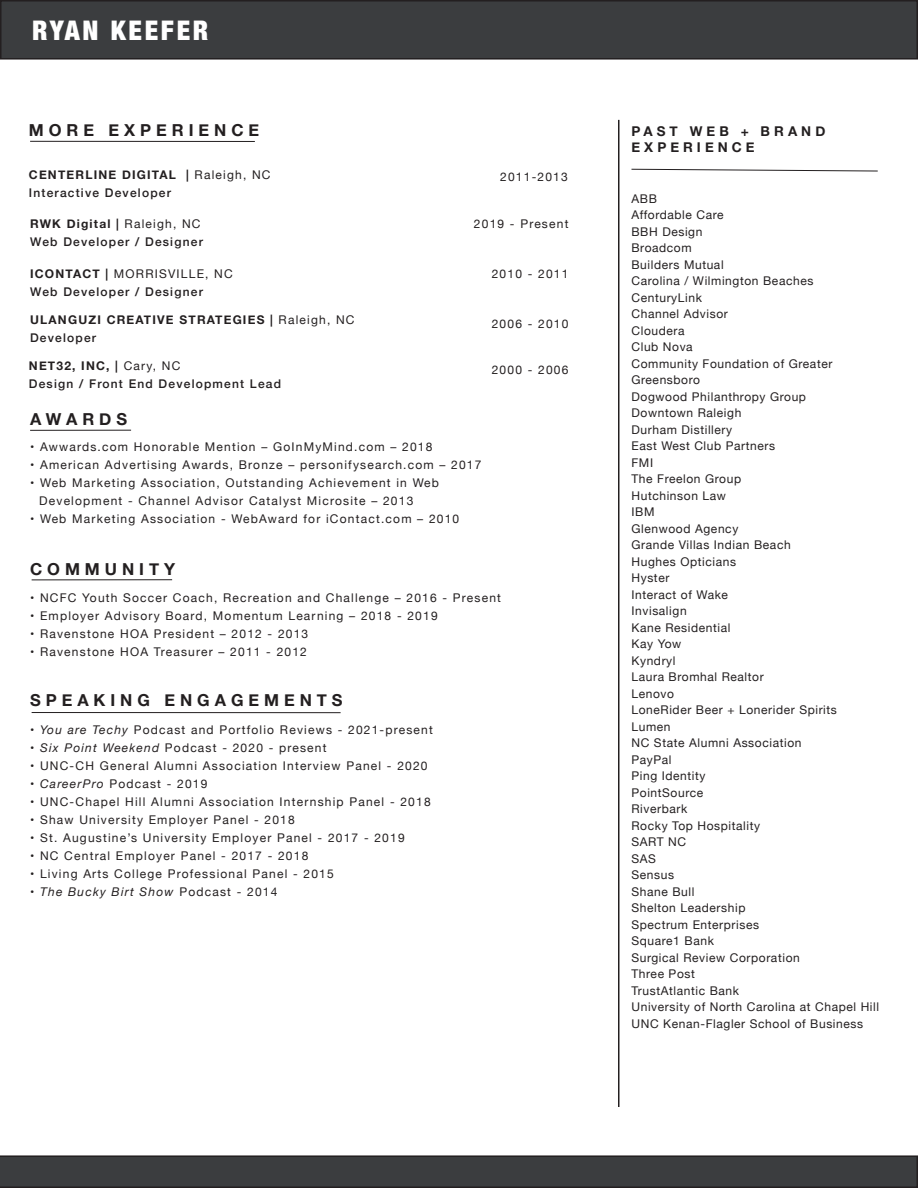
<style>
.page{position:relative;width:918px;height:1188px;background:#fff}
.page>*{position:absolute;margin:0;border:0;box-sizing:border-box;transform-origin:0 0}
.Name{font:900 condensed 27px "Helvetica Neue";letter-spacing:.1em;color:#fff}
.Section_Heading{font:700 16.5px "Helvetica Neue";letter-spacing:.3em;color:#231f20}
.Section_Heading-2{font:700 13.5px/16.2px "Helvetica Neue";letter-spacing:.3em;color:#231f20}
.Body_Text{font:12px "Helvetica Neue";letter-spacing:.1em;color:#231f20}
.Body_Text-2{font:12px/16.5px "Helvetica Neue";letter-spacing:.05em;color:#231f20}
.Body_Text-3{font:500 12px/18px "Helvetica Neue";letter-spacing:.1em;color:#231f20}
.Body_Text-4{font:12px "Helvetica Neue";letter-spacing:.08em;color:#231f20}
.Body_Text-5{font:700 12px/18px "Helvetica Neue";letter-spacing:.1em;color:#231f20}
.Body_Text-6{font:italic 12px "Helvetica Neue";letter-spacing:.1em;color:#231f20}
.s1{font-weight:700}
.s2{font-weight:400}
.s3{font-weight:500}
.s4{font-style:italic}
.s5{font-style:normal}
</style>
<div class="page">
<hr style="left:618px;top:120px;width:2px;height:987px;background:#231f20">
<svg style="left:0;top:1155px;width:918px;height:33px;background:#3b3c3e"></svg>
<div style="left:1px;top:1px;width:916px;height:58px;background:#3b3d3f"></div>
<div style="left:0;top:0;width:918px;height:60px;border:2px solid #231f20"></div>
<hr style="left:30px;top:141px;width:225px;height:1px;background:#231f20">
<hr style="left:32px;top:579px;width:140px;height:1px;background:#231f20">
<hr style="left:30px;top:430px;width:101px;height:1px;background:#231f20">
<hr style="left:32px;top:712px;width:309px;height:1px;background:#231f20">
<svg style="left:631px;top:168px;width:247px;height:4px"></svg>
<p class="Name" style="left:32px;top:8px;width:178px">RYAN KEEFER</p>
<p class="Section_Heading" style="left:29px;top:117px;width:232px">MORE EXPERIENCE</p>
<p class="Body_Text-3" style="left:29px;top:165px;width:243px"><span class="s1">CENTERLINE DIGITAL |</span> <span class="s2">Raleigh, NC<br></span>Interactive Developer</p>
<p class="Body_Text" style="left:500px;top:168px;width:69px">2011-2013</p>
<p class="Body_Text-3" style="left:30px;top:213px;width:174px"><span class="s1">RWK Digital |</span> <span class="s2">Raleigh, NC<br></span>Web Developer / Designer</p>
<p class="Body_Text" style="left:474px;top:215px;width:96px">2019 - Present</p>
<p class="Body_Text-3" style="left:30px;top:264px;width:204px"><span class="s1">ICONTACT |</span> <span class="s2">MORRISVILLE, NC<br></span>Web Developer / Designer</p>
<p class="Body_Text-5" style="left:30px;top:311px;width:326px">ULANGUZI CREATIVE STRATEGIES | <span class="s2">Raleigh, NC<br></span><span class="s3">Developer</span></p>
<p class="Body_Text-3" style="left:29px;top:356px;width:254px"><span class="s1">NET32, INC, |</span> <span class="s2">Cary, NC<br></span>Design / Front End Development Lead</p>
<p class="Section_Heading" style="left:30px;top:406px;width:98px">AWARDS</p>
<p class="Body_Text" style="left:492px;top:265px;width:78px">2010 - 2011</p>
<p class="Body_Text" style="left:492px;top:315px;width:78px">2006 - 2010</p>
<p class="Body_Text" style="left:492px;top:361px;width:78px">2000 - 2006</p>
<p class="Body_Text" style="left:30px;top:438px;width:404px">• Awwards.com Honorable Mention – GoInMyMind.com – 2018</p>
<p class="Body_Text" style="left:30px;top:456px;width:453px">• American Advertising Awards, Bronze – personifysearch.com – 2017</p>
<p class="Body_Text" style="left:30px;top:474px;width:410px">• Web Marketing Association, Outstanding Achievement in Web</p>
<p class="Body_Text" style="left:39px;top:492px;width:376px">Development - Channel Advisor Catalyst Microsite – 2013</p>
<p class="Body_Text" style="left:30px;top:510px;width:431px">• Web Marketing Association - WebAward for iContact.com – 2010</p>
<p class="Section_Heading" style="left:30px;top:556px;width:147px">COMMUNITY</p>
<p class="Body_Text" style="left:30px;top:589px;width:472px">• NCFC Youth Soccer Coach, Recreation and Challenge – 2016 - Present</p>
<p class="Body_Text" style="left:30px;top:607px;width:409px">• Employer Advisory Board, Momentum Learning – 2018 - 2019</p>
<p class="Body_Text" style="left:30px;top:625px;width:280px">• Ravenstone HOA President – 2012 - 2013</p>
<p class="Body_Text" style="left:30px;top:643px;width:278px">• Ravenstone HOA Treasurer – 2011 - 2012</p>
<p class="Section_Heading" style="left:30px;top:688px;width:314px">SPEAKING ENGAGEMENTS</p>
<p class="Body_Text" style="left:30px;top:721px;width:404px">• <span class="s4">You are Techy</span> Podcast and Portfolio Reviews - 2021-present</p>
<p class="Body_Text" style="left:30px;top:739px;width:298px">• <span class="s4">Six Point Weekend</span> Podcast - 2020 - present</p>
<p class="Body_Text" style="left:30px;top:757px;width:399px">• UNC-CH General Alumni Association Interview Panel - 2020</p>
<p class="Body_Text" style="left:30px;top:775px;width:179px">• <span class="s4">CareerPro</span> Podcast - 2019</p>
<p class="Body_Text" style="left:30px;top:793px;width:402px">• UNC-Chapel Hill Alumni Association Internship Panel - 2018</p>
<p class="Body_Text" style="left:30px;top:811px;width:266px">• Shaw University Employer Panel - 2018</p>
<p class="Body_Text" style="left:30px;top:829px;width:376px">• St. Augustine’s University Employer Panel - 2017 - 2019</p>
<p class="Body_Text" style="left:30px;top:847px;width:280px">• NC Central Employer Panel - 2017 - 2018</p>
<p class="Body_Text" style="left:30px;top:865px;width:305px">• Living Arts College Professional Panel - 2015</p>
<p class="Body_Text-6" style="left:30px;top:883px;width:249px"><span class="s5">•</span> The Bucky Birt Show <span class="s5">Podcast - 2014</span></p>
<p class="Section_Heading-2" style="left:631px;top:123px;width:195px">PAST WEB + BRAND<br>EXPERIENCE</p>
<p class="Body_Text-4" style="left:631px;top:190px;width:27px">ABB</p>
<p class="Body_Text-2" style="left:631px;top:207px;width:94px">Affordable Care</p>
<p class="Body_Text-2" style="left:631px;top:224px;width:72px">BBH Design</p>
<p class="Body_Text-2" style="left:631px;top:240px;width:62px">Broadcom</p>
<p class="Body_Text-2" style="left:631px;top:257px;width:94px">Builders Mutual</p>
<p class="Body_Text-2" style="left:631px;top:273px;width:183px">Carolina / Wilmington Beaches</p>
<p class="Body_Text-2" style="left:631px;top:290px;width:72px">CenturyLink</p>
<p class="Body_Text-2" style="left:631px;top:306px;width:98px">Channel Advisor</p>
<p class="Body_Text-2" style="left:631px;top:323px;width:55px">Cloudera</p>
<p class="Body_Text-2" style="left:631px;top:339px;width:63px">Club Nova</p>
<p class="Body_Text-2" style="left:631px;top:356px;width:202px">Community Foundation of Greater<br>Greensboro</p>
<p class="Body_Text-2" style="left:631px;top:389px;width:176px">Dogwood Philanthropy Group</p>
<p class="Body_Text-2" style="left:631px;top:405px;width:111px">Downtown Raleigh</p>
<p class="Body_Text-2" style="left:631px;top:422px;width:102px">Durham Distillery</p>
<p class="Body_Text-2" style="left:631px;top:438px;width:145px">East West Club Partners</p>
<p class="Body_Text-4" style="left:631px;top:454px;width:23px">FMI</p>
<p class="Body_Text-2" style="left:631px;top:471px;width:111px">The Freelon Group</p>
<p class="Body_Text-2" style="left:631px;top:488px;width:96px">Hutchinson Law</p>
<p class="Body_Text-4" style="left:631px;top:503px;width:24px">IBM</p>
<p class="Body_Text-2" style="left:631px;top:521px;width:108px">Glenwood Agency</p>
<p class="Body_Text-2" style="left:631px;top:537px;width:161px">Grande Villas Indian Beach</p>
<p class="Body_Text-2" style="left:631px;top:554px;width:106px">Hughes Opticians</p>
<p class="Body_Text-4" style="left:631px;top:569px;width:39px">Hyster</p>
<p class="Body_Text-2" style="left:631px;top:587px;width:98px">Interact of Wake</p>
<p class="Body_Text-2" style="left:631px;top:603px;width:57px">Invisalign</p>
<p class="Body_Text-2" style="left:631px;top:620px;width:101px">Kane Residential</p>
<p class="Body_Text-4" style="left:631px;top:635px;width:51px">Kay Yow</p>
<p class="Body_Text-2" style="left:631px;top:653px;width:46px">Kyndryl</p>
<p class="Body_Text-2" style="left:631px;top:669px;width:134px">Laura Bromhal Realtor</p>
<p class="Body_Text-4" style="left:631px;top:685px;width:44px">Lenovo</p>
<p class="Body_Text-2" style="left:631px;top:702px;width:207px">LoneRider Beer + Lonerider Spirits</p>
<p class="Body_Text-4" style="left:631px;top:718px;width:41px">Lumen</p>
<p class="Body_Text-2" style="left:631px;top:735px;width:172px">NC State Alumni Association</p>
<p class="Body_Text-4" style="left:631px;top:751px;width:42px">PayPal</p>
<p class="Body_Text-2" style="left:631px;top:768px;width:76px">Ping Identity</p>
<p class="Body_Text-2" style="left:631px;top:785px;width:73px">PointSource</p>
<p class="Body_Text-2" style="left:631px;top:801px;width:57px">Riverbark</p>
<p class="Body_Text-2" style="left:631px;top:818px;width:130px">Rocky Top Hospitality</p>
<p class="Body_Text-4" style="left:631px;top:833px;width:56px">SART NC</p>
<p class="Body_Text-4" style="left:631px;top:850px;width:26px">SAS</p>
<p class="Body_Text-4" style="left:631px;top:866px;width:44px">Sensus</p>
<p class="Body_Text-2" style="left:631px;top:884px;width:64px">Shane Bull</p>
<p class="Body_Text-2" style="left:631px;top:900px;width:116px">Shelton Leadership</p>
<p class="Body_Text-2" style="left:631px;top:917px;width:129px">Spectrum Enterprises</p>
<p class="Body_Text-2" style="left:631px;top:933px;width:84px">Square1 Bank</p>
<p class="Body_Text-2" style="left:631px;top:950px;width:170px">Surgical Review Corporation</p>
<p class="Body_Text-2" style="left:631px;top:966px;width:65px">Three Post</p>
<p class="Body_Text-2" style="left:631px;top:983px;width:109px">TrustAtlantic Bank</p>
<p class="Body_Text-2" style="left:631px;top:999px;width:249px">University of North Carolina at Chapel Hill</p>
<p class="Body_Text-2" style="left:631px;top:1016px;width:233px">UNC Kenan-Flagler School of Business</p>
</div>
